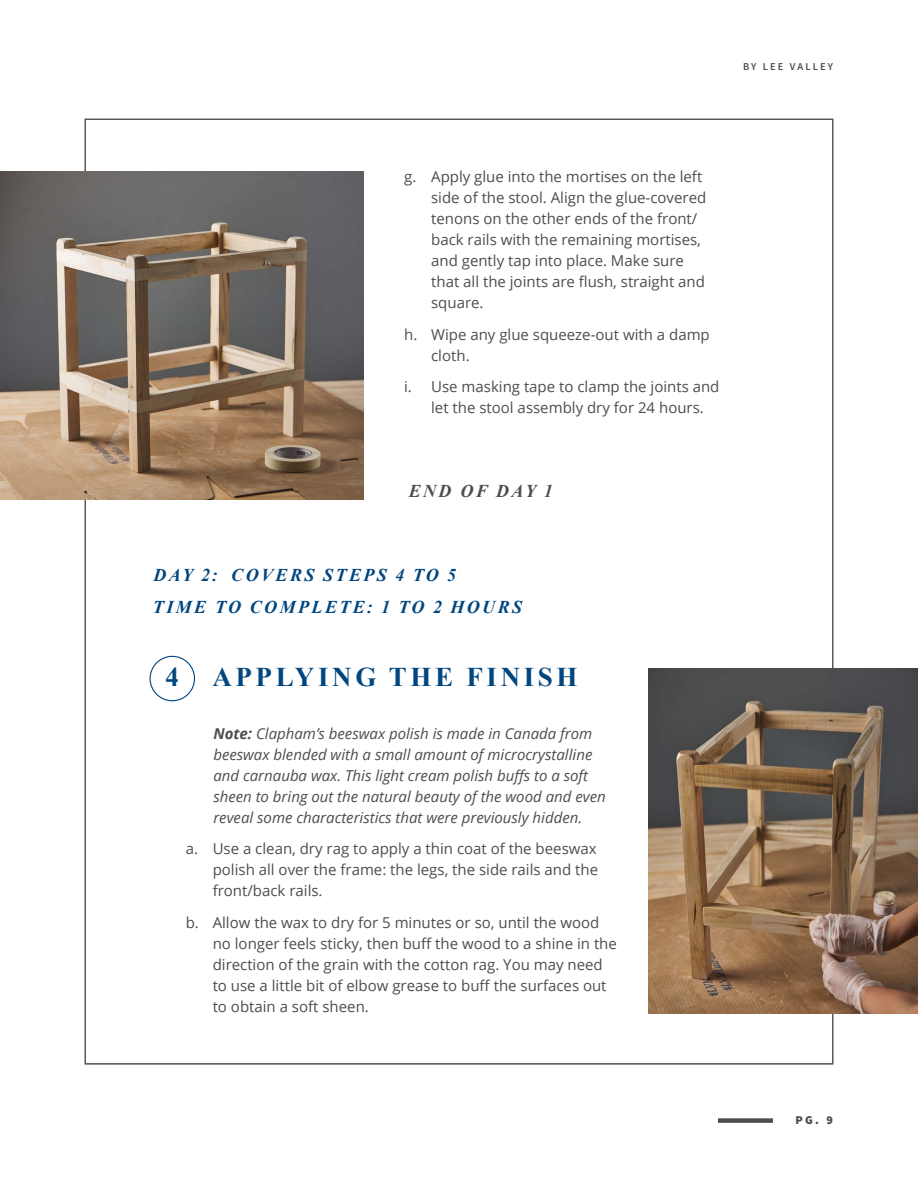
<style>
.page{position:relative;width:918px;height:1188px;background:#fff}
.page>*{position:absolute;margin:0;border:0;box-sizing:border-box;transform-origin:0 0}
.Title_H4{font:700 27px "Times New Roman";letter-spacing:.135em;color:#00467f}
.Day_List{font:italic 700 18px "Times New Roman";letter-spacing:.135em;color:#00467f}
.Day_List-2{font:italic 700 18px "Times New Roman";letter-spacing:.135em;color:#4d4d4f}
.t1{font:15px/21px "Open Sans";color:#4d4d4f}
.Caution{font:italic 15px/21px "Open Sans";color:#4d4d4f}
.t2{font:900 12px "Source Sans Pro";color:#4d4d4f}
.t3{font:600 10.5px "Source Sans Pro";letter-spacing:.2em;color:#4d4d4f}
.s1{font-weight:700}
</style>
<div class="page">
<img style="left:0;top:172px;width:363px;height:327px">
<img style="left:649px;top:668px;width:269px;height:346px">
<div style="left:718px;top:1118px;width:55px;height:5px;background:#4d4d4f"></div>
<div style="left:150px;top:656px;width:45px;height:45px;border:1px solid #00467f;border-radius:50%"></div>
<p class="t3" style="left:743px;top:60px;width:91px">BY LEE VALLEY</p>
<p class="t1" style="left:431px;top:166px;width:277px;text-indent:-27px">g. Apply glue into the mortises on the left side of the stool. Align the glue-covered tenons on the other ends of the front/ back rails with the remaining mortises, and gently tap into place. Make sure that all the joints are flush, straight and square.</p>
<p class="t1" style="left:431px;top:323px;width:280px;text-indent:-27px">h. Wipe any glue squeeze-out with a damp cloth.</p>
<p class="t1" style="left:431px;top:376px;width:290px;text-indent:-27px">i. Use masking tape to clamp the joints and let the stool assembly dry for 24 hours.</p>
<p class="Day_List-2" style="left:409px;top:478px;width:146px">END OF DAY 1</p>
<p class="Day_List" style="left:153px;top:562px;width:304px">DAY 2: COVERS STEPS 4 TO 5</p>
<p class="Day_List" style="left:153px;top:594px;width:371px">TIME TO COMPLETE: 1 TO 2 HOURS</p>
<h4 class="Title_H4" style="left:165px;top:658px;width:414px">4 APPLYING THE FINISH</h4>
<p class="Caution" style="left:213px;top:722px;width:394px"><span class="s1">Note:</span> Clapham’s beeswax polish is made in Canada from beeswax blended with a small amount of microcrystalline and carnauba wax. This light cream polish buffs to a soft sheen to bring out the natural beauty of the wood and even reveal some characteristics that were previously hidden.</p>
<p class="t1" style="left:213px;top:838px;width:387px;text-align:justify;text-indent:-27px">a. Use a clean, dry rag to apply a thin coat of the beeswax polish all over the frame: the legs, the side rails and the front/back rails.</p>
<p class="t1" style="left:213px;top:911px;width:406px;text-indent:-27px">b. Allow the wax to dry for 5 minutes or so, until the wood no longer feels sticky, then buff the wood to a shine in the direction of the grain with the cotton rag. You may need to use a little bit of elbow grease to buff the surfaces out to obtain a soft sheen.</p>
<p class="t2" style="left:795px;top:1112px;width:39px">PG. 9</p>
</div>
